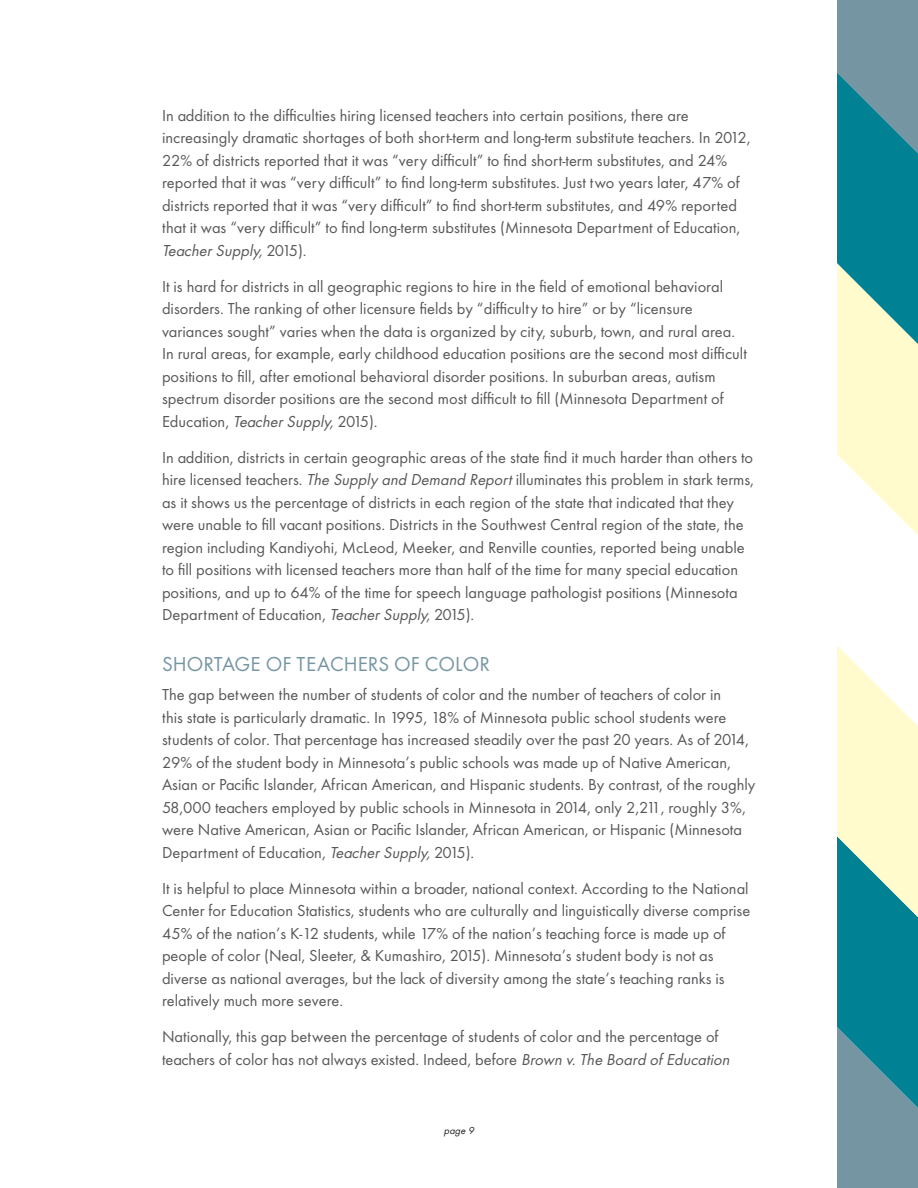
<style>
.page{position:relative;width:918px;height:1188px;background:#fff}
.page>*{position:absolute;margin:0;border:0;box-sizing:border-box;transform-origin:0 0}
._1st_Subhead{font:21px "Futura Book DTC";color:#7695a3}
.Body_Text{font:16.5px/22.5px "Futura Book DTC";color:#57585a}
.t1{font:10.5px "Futura Book Oblique DTC";color:#231f20}
.s1{font-family:"Futura Book Oblique DTC"}
</style>
<div class="page">
<svg style="left:837px;top:0;width:81px;height:1188px"></svg>
<p class="Body_Text" style="left:162px;top:104px;width:590px">In addition to the difficulties hiring licensed teachers into certain positions, there are increasingly dramatic shortages of both short-term and long-term substitute teachers. In 2012, 22% of districts reported that it was “very difficult” to find short-term substitutes, and 24% reported that it was “very difficult” to find long-term substitutes. Just two years later, 47% of districts reported that it was “very difficult” to find short-term substitutes, and 49% reported that it was “very difficult” to find long-term substitutes (Minnesota Department of Education, <span class="s1">Teacher Supply,</span> 2015).</p>
<p class="Body_Text" style="left:162px;top:275px;width:586px">It is hard for districts in all geographic regions to hire in the field of emotional behavioral disorders. The ranking of other licensure fields by “difficulty to hire” or by “licensure variances sought” varies when the data is organized by city, suburb, town, and rural area.<br>In rural areas, for example, early childhood education positions are the second most difficult positions to fill, after emotional behavioral disorder positions. In suburban areas, autism spectrum disorder positions are the second most difficult to fill (Minnesota Department of Education, <span class="s1">Teacher Supply,</span> 2015).</p>
<p class="Body_Text" style="left:162px;top:446px;width:593px">In addition, districts in certain geographic areas of the state find it much harder than others to hire licensed teachers. <span class="s1">The Supply and Demand Report</span> illuminates this problem in stark terms, as it shows us the percentage of districts in each region of the state that indicated that they were unable to fill vacant positions. Districts in the Southwest Central region of the state, the region including Kandiyohi, McLeod, Meeker, and Renville counties, reported being unable to fill positions with licensed teachers more than half of the time for many special education positions, and up to 64% of the time for speech language pathologist positions (Minnesota Department of Education, <span class="s1">Teacher Supply,</span> 2015).</p>
<p class="_1st_Subhead" style="left:162px;top:652px;width:329px">SHORTAGE OF TEACHERS OF COLOR</p>
<p class="Body_Text" style="left:162px;top:684px;width:595px">The gap between the number of students of color and the number of teachers of color in<br>this state is particularly dramatic. In 1995, 18% of Minnesota public school students were students of color. That percentage has increased steadily over the past 20 years. As of 2014, 29% of the student body in Minnesota’s public schools was made up of Native American, Asian or Pacific Islander, African American, and Hispanic students. By contrast, of the roughly 58,000 teachers employed by public schools in Minnesota in 2014, only 2,211, roughly 3%, were Native American, Asian or Pacific Islander, African American, or Hispanic (Minnesota Department of Education, <span class="s1">Teacher Supply,</span> 2015).</p>
<p class="Body_Text" style="left:162px;top:877px;width:590px">It is helpful to place Minnesota within a broader, national context. According to the National Center for Education Statistics, students who are culturally and linguistically diverse comprise 45% of the nation’s K-12 students, while 17% of the nation’s teaching force is made up of people of color (Neal, Sleeter, &amp; Kumashiro, 2015). Minnesota’s student body is not as diverse as national averages, but the lack of diversity among the state’s teaching ranks is relatively much more severe.</p>
<p class="Body_Text" style="left:162px;top:1026px;width:569px">Nationally, this gap between the percentage of students of color and the percentage of teachers of color has not always existed. Indeed, before <span class="s1">Brown v. The Board of Education</span></p>
<p class="t1" style="left:444px;top:1125px;width:32px">page 9</p>
</div>
